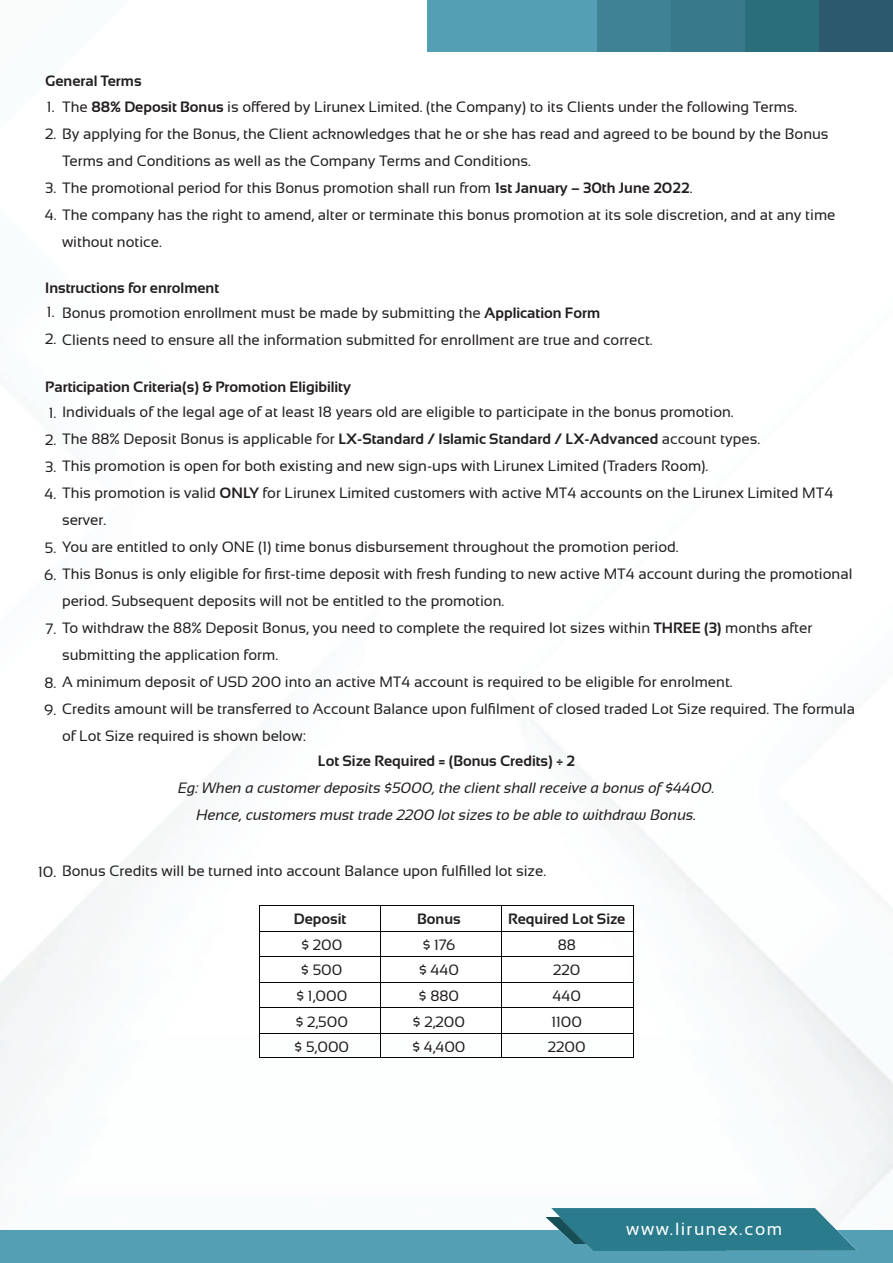
<style>
.page{position:relative;width:893px;height:1263px;background:#fff}
.page>*{position:absolute;margin:0;border:0;box-sizing:border-box;transform-origin:0 0}
.t1{font:17.55px "Sansation";letter-spacing:.085em;color:#fff}
.t2{font:15px/27px "Sansation";color:#231f20}
.t3{font:700 15px "Sansation";color:#231f20}
.t4{font:italic 15px/27px "Sansation";color:#231f20;text-align:center}
.s1{font-weight:700}
</style>
<div class="page">
<img style="left:0;top:0;width:893px;height:1218px">
<div style="left:428px;top:0;width:169px;height:51px;background:#559fb5"></div>
<div style="left:597px;top:0;width:74px;height:51px;background:#3f8295"></div>
<div style="left:671px;top:0;width:74px;height:51px;background:#38798c"></div>
<div style="left:745px;top:0;width:74px;height:51px;background:#2a6e7c"></div>
<div style="left:819px;top:0;width:74px;height:51px;background:#2c596b"></div>
<div style="left:0;top:1230px;width:893px;height:33px;background:#559fb5"></div>
<img style="left:546px;top:1218px;width:6px;height:5px">
<img style="left:552px;top:1209px;width:304px;height:42px">
<hr style="left:260px;top:905px;width:120px;height:1px;background:#040503">
<hr style="left:381px;top:905px;width:120px;height:1px;background:#040503">
<hr style="left:260px;top:931px;width:120px;height:1px;background:#040503">
<hr style="left:381px;top:931px;width:120px;height:1px;background:#040503">
<hr style="left:260px;top:956px;width:120px;height:1px;background:#040503">
<hr style="left:381px;top:956px;width:120px;height:1px;background:#040503">
<hr style="left:260px;top:982px;width:120px;height:1px;background:#040503">
<hr style="left:381px;top:982px;width:120px;height:1px;background:#040503">
<hr style="left:260px;top:1007px;width:120px;height:1px;background:#040503">
<hr style="left:381px;top:1007px;width:120px;height:1px;background:#040503">
<hr style="left:501px;top:905px;width:132px;height:1px;background:#040503">
<hr style="left:501px;top:931px;width:132px;height:1px;background:#040503">
<hr style="left:501px;top:956px;width:132px;height:1px;background:#040503">
<hr style="left:501px;top:982px;width:132px;height:1px;background:#040503">
<hr style="left:501px;top:1007px;width:132px;height:1px;background:#040503">
<hr style="left:260px;top:1033px;width:120px;height:1px;background:#040503">
<hr style="left:381px;top:1033px;width:120px;height:1px;background:#040503">
<svg style="left:259px;top:905px;width:1px;height:153px"></svg>
<hr style="left:260px;top:1057px;width:120px;height:1px;background:#040503">
<svg style="left:380px;top:905px;width:1px;height:153px"></svg>
<hr style="left:381px;top:1057px;width:120px;height:1px;background:#040503">
<svg style="left:501px;top:906px;width:1px;height:151px"></svg>
<hr style="left:501px;top:1033px;width:132px;height:1px;background:#040503">
<hr style="left:501px;top:1057px;width:132px;height:1px;background:#040503">
<svg style="left:633px;top:905px;width:1px;height:153px"></svg>
<p class="t3" style="left:45px;top:72px;width:98px">General Terms</p>
<p class="t2" style="left:62px;top:94px;width:737px">The <span class="s1">88% Deposit Bonus</span> is offered by Lirunex Limited. (the Company) to its Clients under the following Terms.</p>
<p class="t2" style="left:62px;top:121px;width:768px;text-indent:-17px">2. By applying for the Bonus, the Client acknowledges that he or she has read and agreed to be bound by the Bonus<br>Terms and Conditions as well as the Company Terms and Conditions.</p>
<p class="t2" style="left:45px;top:175px;width:649px">3. The promotional period for this Bonus promotion shall run from <span class="s1">1st January – 30th June 2022</span>.</p>
<p class="t2" style="left:62px;top:202px;width:775px;text-indent:-17px">4. The company has the right to amend, alter or terminate this bonus promotion at its sole discretion, and at any time without notice.</p>
<p class="t2" style="left:47px;top:94px;width:9px">1.</p>
<p class="t3" style="left:45px;top:279px;width:176px">Instructions for enrolment</p>
<p class="t2" style="left:47px;top:298px;width:9px">1.</p>
<p class="t2" style="left:62px;top:299px;width:540px">Bonus promotion enrollment must be made by submitting the <span class="s1">Application Form</span></p>
<p class="t2" style="left:45px;top:326px;width:609px">2. Clients need to ensure all the information submitted for enrollment are true and correct.</p>
<p class="t3" style="left:45px;top:379px;width:307px">Participation Criteria(s) &amp; Promotion Eligibility</p>
<p class="t2" style="left:49px;top:399px;width:686px">1. Individuals of the legal age of at least 18 years old are eligible to participate in the bonus promotion.</p>
<p class="t2" style="left:45px;top:426px;width:717px">2. The 88% Deposit Bonus is applicable for <span class="s1">LX-Standard / Islamic Standard / LX-Advanced</span> account types.</p>
<p class="t2" style="left:45px;top:453px;width:665px">3. This promotion is open for both existing and new sign-ups with Lirunex Limited (Traders Room).</p>
<p class="t2" style="left:62px;top:480px;width:773px;text-indent:-17px">4. This promotion is valid <span class="s1">ONLY</span> for Lirunex Limited customers with active MT4 accounts on the Lirunex Limited MT4 server.</p>
<p class="t2" style="left:45px;top:534px;width:635px">5. You are entitled to only ONE (1) time bonus disbursement throughout the promotion period.</p>
<p class="t2" style="left:62px;top:561px;width:792px;text-indent:-18px">6. This Bonus is only eligible for first-time deposit with fresh funding to new active MT4 account during the promotional period. Subsequent deposits will not be entitled to the promotion.</p>
<p class="t2" style="left:62px;top:615px;width:752px;text-indent:-16px">7. To withdraw the 88% Deposit Bonus, you need to complete the required lot sizes within <span class="s1">THREE (3)</span> months after submitting the application form.</p>
<p class="t2" style="left:44px;top:669px;width:690px">8. A minimum deposit of USD 200 into an active MT4 account is required to be eligible for enrolment.</p>
<p class="t2" style="left:62px;top:696px;width:794px;text-indent:-18px">9. Credits amount will be transferred to Account Balance upon fulfilment of closed traded Lot Size required. The formula of Lot Size required is shown below:</p>
<p class="t3" style="left:318px;top:752px;width:259px">Lot Size Required = (Bonus Credits) ÷ 2</p>
<p class="t4" style="left:178px;top:774px;width:538px">Eg: When a customer deposits $5000, the client shall receive a bonus of $4400.<br>Hence, customers must trade 2200 lot sizes to be able to withdraw Bonus.</p>
<p class="t2" style="left:38px;top:858px;width:510px">10. Bonus Credits will be turned into account Balance upon fulfilled lot size.</p>
<p class="t3" style="left:294px;top:910px;width:54px">Deposit</p>
<p class="t3" style="left:417px;top:910px;width:45px">Bonus</p>
<p class="t2" style="left:301px;top:931px;width:42px">$ 200</p>
<p class="t2" style="left:423px;top:931px;width:34px">$ 176</p>
<p class="t2" style="left:301px;top:956px;width:43px">$ 500</p>
<p class="t2" style="left:419px;top:956px;width:41px">$ 440</p>
<p class="t2" style="left:297px;top:983px;width:52px">$ 1,000</p>
<p class="t2" style="left:419px;top:983px;width:42px">$ 880</p>
<p class="t2" style="left:296px;top:1008px;width:54px">$ 2,500</p>
<p class="t2" style="left:413px;top:1008px;width:54px">$ 2,200</p>
<p class="t2" style="left:295px;top:1033px;width:56px">$ 5,000</p>
<p class="t2" style="left:412px;top:1033px;width:55px">$ 4,400</p>
<p class="t3" style="left:508px;top:910px;width:119px">Required Lot Size</p>
<p class="t2" style="left:553px;top:932px;width:29px;line-height:24.9px;text-align:center">88<br>220</p>
<p class="t2" style="left:553px;top:983px;width:30px">440</p>
<p class="t2" style="left:548px;top:1009px;width:39px;line-height:24.8px">1100<br>2200</p>
<p class="t1" style="left:626px;top:1219px;width:158px">www.lirunex.com</p>
</div>
